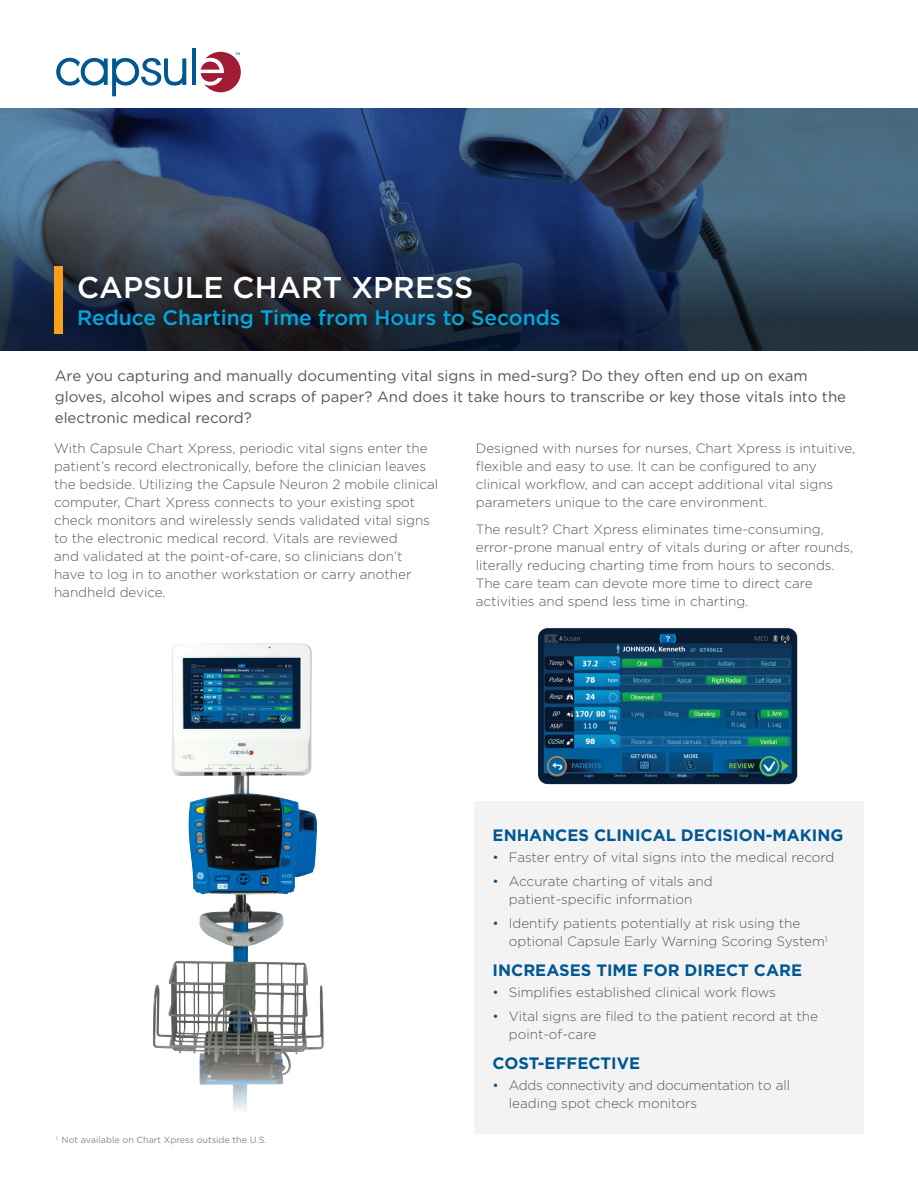
<style>
.page{position:relative;width:918px;height:1188px;background:#fff}
.page>*{position:absolute;margin:0;border:0;box-sizing:border-box;transform-origin:0 0}
.t1{font:500 30px "Gotham";color:#fff}
.t2{font:500 21px "Gotham";color:#00a8df}
.t3{font:700 16.5px "Gotham";color:#005792}
.t4{font:15px/21px "Gotham";color:#56575b}
.t5{font:300 13.5px/18px "Gotham";color:#56575b}
.t6{font:300 13.5px/18px "Gotham";letter-spacing:-.02em;color:#56575b}
.t7{font:9px "Gotham";color:#83898f}
.s1{color:#005792}
</style>
<div class="page">
<svg style="left:56px;top:58px;width:130px;height:38px"></svg>
<hr style="left:192px;top:49px;width:4px;height:36px;background:#005792">
<svg style="left:201px;top:52px;width:40px;height:40px"></svg>
<svg style="left:0;top:108px;width:918px;height:81px;background:#365278"></svg>
<svg style="left:0;top:189px;width:918px;height:162px;background:#27384f"></svg>
<div style="left:54px;top:266px;width:9px;height:68px;background:#f9a01b"></div>
<div style="left:474px;top:802px;width:390px;height:332px;background:#f3f3f3"></div>
<img style="left:538px;top:628px;width:260px;height:157px">
<img style="left:154px;top:644px;width:169px;height:354px">
<svg style="left:152px;top:998px;width:172px;height:112px"></svg>
<h1 class="t1" style="left:77px;top:268px;width:398px">CAPSULE CHART XPRESS</h1>
<h2 class="t2" style="left:77px;top:304px;width:485px">Reduce Charting Time from Hours to Seconds</h2>
<p class="t4" style="left:55px;top:365px;width:793px">Are you capturing and manually documenting vital signs in med-surg? Do they often end up on exam gloves, alcohol wipes and scraps of paper? And does it take hours to transcribe or key those vitals into the electronic medical record?</p>
<p class="t5" style="left:54px;top:439px;width:386px">With Capsule Chart Xpress, periodic vital signs enter the patient’s record electronically, before the clinician leaves the bedside. Utilizing the Capsule Neuron 2 mobile clinical computer, Chart Xpress connects to your existing spot check monitors and wirelessly sends validated vital signs to the electronic medical record. Vitals are reviewed<br>and validated at the point-of-care, so clinicians don’t<br>have to log in to another workstation or carry another handheld device.</p>
<p class="t5" style="left:476px;top:439px;width:381px">Designed with nurses for nurses, Chart Xpress is intuitive, flexible and easy to use. It can be configured to any clinical workflow, and can accept additional vital signs parameters unique to the care environment.</p>
<p class="t5" style="left:476px;top:520px;width:379px">The result? Chart Xpress eliminates time-consuming, error-prone manual entry of vitals during or after rounds, literally reducing charting time from hours to seconds.<br>The care team can devote more time to direct care activities and spend less time in charting.</p>
<p class="t7" style="left:56px;top:1134px;width:212px"><sup>1.</sup> Not available on Chart Xpress outside the U.S.</p>
<p class="t3" style="left:493px;top:824px;width:352px">ENHANCES CLINICAL DECISION-MAKING</p>
<p class="t5" style="left:493px;top:848px;width:343px"><span class="s1">•</span> Faster entry of vital signs into the medical record</p>
<p class="t5" style="left:493px;top:872px;width:222px;text-align:center"><span class="s1">•</span> Accurate charting of vitals and patient-specific information</p>
<p class="t5" style="left:509px;top:914px;width:320px;text-indent:-16px"><span class="s1">•</span> Identify patients potentially at risk using the optional Capsule Early Warning Scoring System<sup>1</sup></p>
<p class="t3" style="left:493px;top:959px;width:311px">INCREASES TIME FOR DIRECT CARE</p>
<p class="t5" style="left:493px;top:983px;width:285px"><span class="s1">•</span> Simplifies established clinical work flows</p>
<p class="t5" style="left:509px;top:1007px;width:311px;text-indent:-16px"><span class="s1">•</span> Vital signs are filed to the patient record at the point-of-care</p>
<p class="t3" style="left:493px;top:1052px;width:149px">COST-EFFECTIVE</p>
<p class="t6" style="left:509px;top:1076px;width:283px;text-indent:-16px"><span class="s1">•</span> Adds connectivity and documentation to all leading spot check monitors</p>
</div>
